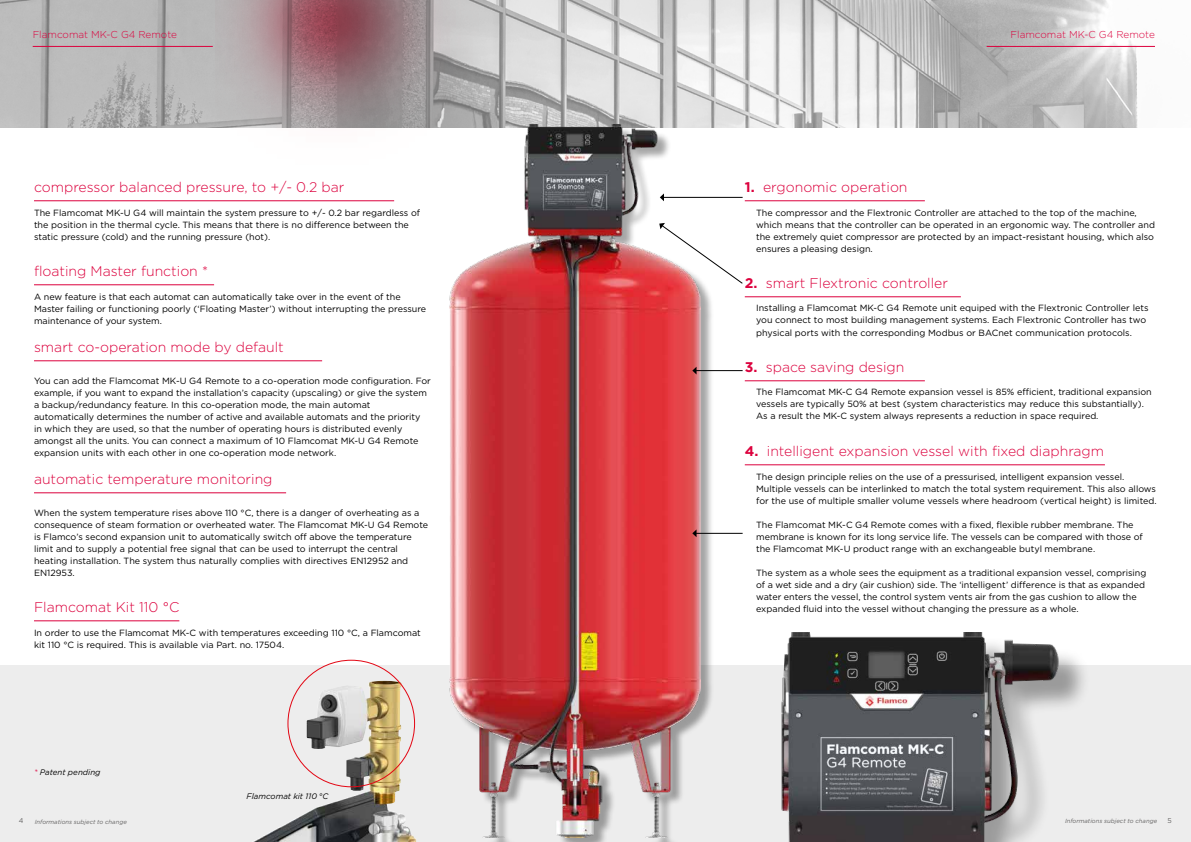
<style>
.page{position:relative;width:1191px;height:842px;background:#fff}
.page>*{position:absolute;margin:0;border:0;box-sizing:border-box;transform-origin:0 0}
.t1{font:300 14px "Gotham";color:#dc013d}
.t2{font:300 10px "Gotham";color:#dc013d}
.t3{font:9px/12px "Gotham";color:#000}
.t4{font:italic 8px "Gotham";letter-spacing:.005em;color:#000}
.t5{font:7px "Gotham";color:#646363}
.t6{font:italic 6px "Gotham";color:#646363}
.s1{color:#dc013d}
.s2{font-weight:700}
</style>
<div class="page">
<div style="left:0;top:665px;width:1191px;height:177px;background:#ededed"></div>
<img style="left:0;top:0;width:1155px;height:128px">
<img style="left:215px;top:0;width:268px;height:128px">
<hr style="left:34px;top:201px;width:360px;height:1px;background:#dc013d">
<hr style="left:34px;top:285px;width:180px;height:1px;background:#dc013d">
<hr style="left:34px;top:361px;width:288px;height:1px;background:#dc013d">
<hr style="left:34px;top:493px;width:252px;height:1px;background:#dc013d">
<hr style="left:34px;top:621px;width:145px;height:1px;background:#dc013d">
<hr style="left:745px;top:201px;width:180px;height:1px;background:#dc013d">
<hr style="left:745px;top:297px;width:216px;height:1px;background:#dc013d">
<hr style="left:745px;top:381px;width:180px;height:1px;background:#dc013d">
<hr style="left:745px;top:465px;width:360px;height:1px;background:#dc013d">
<hr style="left:663px;top:197px;width:79px;height:1px;background:#000">
<svg style="left:714px;top:262px;width:29px;height:22px"></svg>
<div style="left:451px;top:126px;width:263px;height:716px;background:#000;opacity:.35"></div>
<img style="left:449px;top:124px;width:252px;height:713px">
<img style="left:625px;top:633px;width:459px;height:209px">
<img style="left:254px;top:682px;width:162px;height:160px">
<hr style="left:696px;top:533px;width:46px;height:1px;background:#000">
<svg style="left:692px;top:529px;width:4px;height:8px"></svg>
<hr style="left:696px;top:370px;width:46px;height:1px;background:#000">
<svg style="left:692px;top:367px;width:4px;height:7px"></svg>
<hr style="left:986px;top:46px;width:169px;height:1px;background:#dc013d">
<hr style="left:33px;top:46px;width:180px;height:1px;background:#dc013d">
<p class="t2" style="left:33px;top:29px;width:146px">Flamcomat MK-C G4 Remote</p>
<p class="t2" style="left:1010px;top:29px;width:146px">Flamcomat MK-C G4 Remote</p>
<h1 class="t1" style="left:34px;top:179px;width:312px">compressor balanced pressure, to +/- 0.2 bar</h1>
<p class="t3" style="left:34px;top:207px;width:388px">The Flamcomat MK-U G4 will maintain the system pressure to +/- 0.2 bar regardless of the position in the thermal cycle. This means that there is no difference between the static pressure (cold) and the running pressure (hot).</p>
<h1 class="t1" style="left:34px;top:263px;width:176px">floating Master function *</h1>
<p class="t3" style="left:34px;top:291px;width:394px">A new feature is that each automat can automatically take over in the event of the<br>Master failing or functioning poorly (‘Floating Master’) without interrupting the pressure maintenance of your system.</p>
<h1 class="t1" style="left:34px;top:339px;width:251px">smart co-operation mode by default</h1>
<p class="t3" style="left:34px;top:375px;width:398px">You can add the Flamcomat MK-U G4 Remote to a co-operation mode configuration. For example, if you want to expand the installation’s capacity (upscaling) or give the system a backup/redundancy feature. In this co-operation mode, the main automat automatically determines the number of active and available automats and the priority<br>in which they are used, so that the number of operating hours is distributed evenly amongst all the units. You can connect a maximum of 10 Flamcomat MK-U G4 Remote expansion units with each other in one co-operation mode network.</p>
<h1 class="t1" style="left:34px;top:471px;width:240px">automatic temperature monitoring</h1>
<p class="t3" style="left:34px;top:507px;width:396px">When the system temperature rises above 110 °C, there is a danger of overheating as a consequence of steam formation or overheated water. The Flamcomat MK-U G4 Remote is Flamco’s second expansion unit to automatically switch off above the temperature limit and to supply a potential free signal that can be used to interrupt the central heating installation. The system thus naturally complies with directives EN12952 and EN12953.</p>
<h1 class="t1" style="left:34px;top:599px;width:147px">Flamcomat Kit 110 °C</h1>
<p class="t3" style="left:34px;top:627px;width:388px">In order to use the Flamcomat MK-C with temperatures exceeding 110 °C, a Flamcomat kit 110 °C is required. This is available via Part. no. 17504.</p>
<p class="t4" style="left:34px;top:768px;width:68px"><span class="s1">*</span> Patent pending</p>
<p class="t4" style="left:246px;top:791px;width:83px">Flamcomat kit 110 °C</p>
<h1 class="t1" style="left:745px;top:179px;width:164px"><span class="s2">1.</span> ergonomic operation</h1>
<p class="t3" style="left:756px;top:207px;width:400px">The compressor and the Flextronic Controller are attached to the top of the machine, which means that the controller can be operated in an ergonomic way. The controller and the extremely quiet compressor are protected by an impact-resistant housing, which also ensures a pleasing design.</p>
<h1 class="t1" style="left:745px;top:275px;width:205px"><span class="s2">2.</span> smart Flextronic controller</h1>
<p class="t3" style="left:756px;top:301px;width:394px">Installing a Flamcomat MK-C G4 Remote unit equiped with the Flextronic Controller lets you connect to most building management systems. Each Flextronic Controller has two</p>
<p class="t3" style="left:756px;top:326px;width:377px">physical ports with the corresponding Modbus or BACnet communication protocols.</p>
<h1 class="t1" style="left:745px;top:359px;width:161px"><span class="s2">3.</span> space saving design</h1>
<p class="t3" style="left:756px;top:385px;width:397px">The Flamcomat MK-C G4 Remote expansion vessel is 85% efficient, traditional expansion vessels are typically 50% at best (system characteristics may reduce this substantially).<br>As a result the MK-C system always represents a reduction in space required.</p>
<h1 class="t1" style="left:745px;top:443px;width:361px"><span class="s2">4.</span> intelligent expansion vessel with fixed diaphragm</h1>
<p class="t3" style="left:756px;top:471px;width:402px">The design principle relies on the use of a pressurised, intelligent expansion vessel.<br>Multiple vessels can be interlinked to match the total system requirement. This also allows for the use of multiple smaller volume vessels where headroom (vertical height) is limited.</p>
<p class="t3" style="left:756px;top:519px;width:388px">The Flamcomat MK-C G4 Remote comes with a fixed, flexible rubber membrane. The membrane is known for its long service life. The vessels can be compared with those of the Flamcomat MK-U product range with an exchangeable butyl membrane.</p>
<p class="t3" style="left:756px;top:567px;width:392px">The system as a whole sees the equipment as a traditional expansion vessel, comprising of a wet side and a dry (air cushion) side. The ‘intelligent’ difference is that as expanded water enters the vessel, the control system vents air from the gas cushion to allow the expanded fluid into the vessel without changing the pressure as a whole.</p>
<p class="t5" style="left:19px;top:817px;width:6px">4</p>
<p class="t5" style="left:1167px;top:817px;width:6px">5</p>
<p class="t6" style="left:35px;top:818px;width:94px">Informations subject to change</p>
<p class="t6" style="left:1065px;top:817px;width:94px">Informations subject to change</p>
</div>
